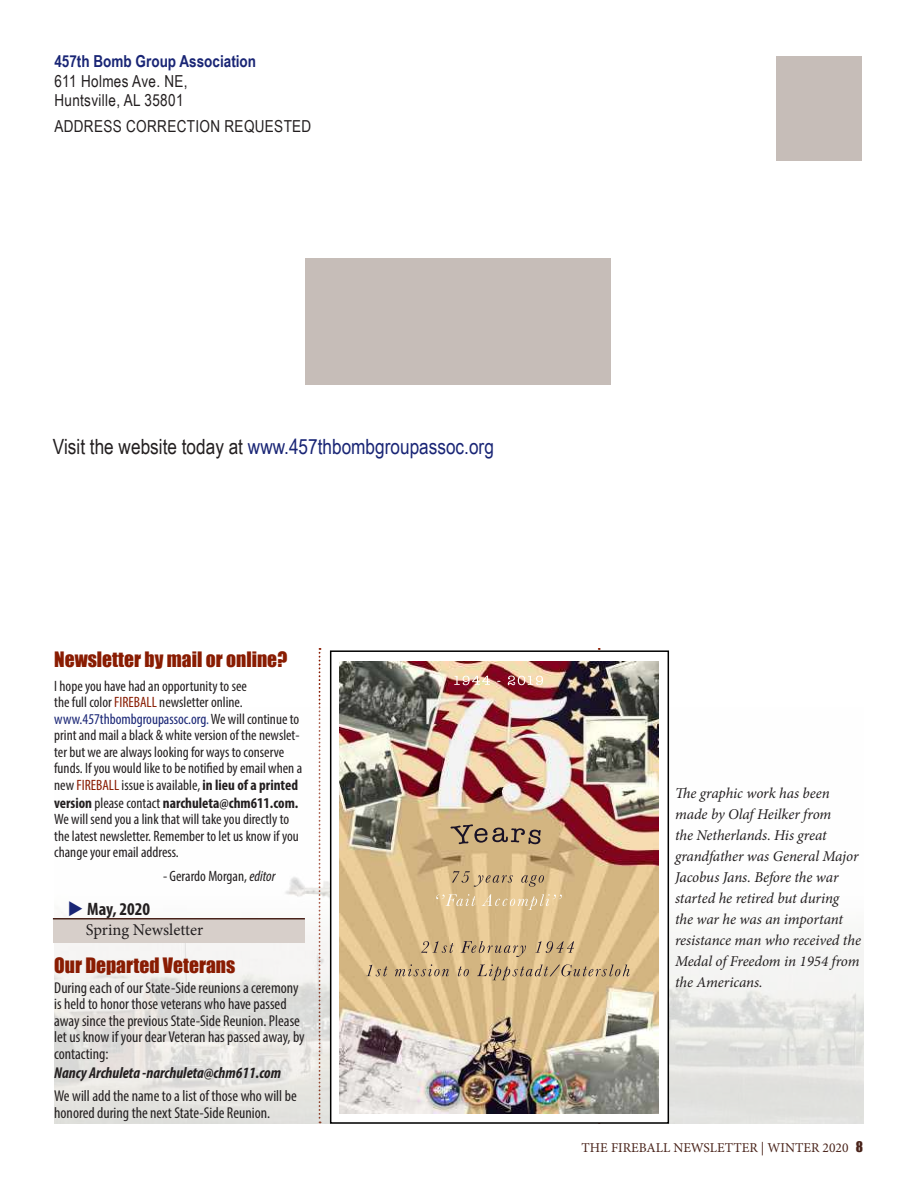
<style>
.page{position:relative;width:918px;height:1188px;background:#fff}
.page>*{position:absolute;margin:0;border:0;box-sizing:border-box;transform-origin:0 0}
.t1{font:21px "Arial Narrow";color:#192575}
.t2{font:19.5px "Impact";color:#891c02}
.t3{font:700 condensed 18px "Myriad Pro";color:#231f20}
.t4{font:16.5px/19.5px "Arial Narrow";letter-spacing:.02em;color:#231f20}
.t5{font:700 16.5px "Arial Narrow";color:#192575}
.t6{font:16.5px "Minion Pro";color:#231f20}
.t7{font:condensed 15.75px/16.5px "Myriad Pro";color:#231f20}
.t8{font:italic 700 condensed 15.75px "Myriad Pro";color:#231f20}
.t9{font:condensed 15px/16.5px "Myriad Pro";color:#231f20}
.t10{font:italic 15px/21px "Minion Pro";letter-spacing:-.005em;color:#231f20}
.t11{font:13.5px "Minion Pro";color:#49231a}
.s1{color:#231f20}
.s2{color:#891c02}
.s3{color:#192575}
.s4{color:#253f8e}
.s5{font-weight:700}
.s6{font-style:italic}
.s7{font-family:"Impact"}
</style>
<div class="page">
<div style="left:777px;top:56px;width:85px;height:104px;background:#c6bdb8"></div>
<div style="left:306px;top:258px;width:305px;height:126px;background:#c6bdb8"></div>
<svg style="left:319px;top:648px;width:2px;height:59px"></svg>
<img style="left:54px;top:707px;width:810px;height:417px">
<div style="left:53px;top:920px;width:252px;height:23px;background:#d7cfca"></div>
<hr style="left:53px;top:918px;width:252px;height:2px;background:#49231a">
<div style="left:331px;top:651px;width:337px;height:472px;background:#fff"></div>
<img style="left:339px;top:661px;width:320px;height:452px">
<img style="left:450px;top:824px;width:58px;height:20px">
<div style="left:330px;top:650px;width:339px;height:474px;border:2px solid #000"></div>
<p class="t5" style="left:54px;top:49px;width:203px">457th Bomb Group Association</p>
<p class="t4" style="left:54px;top:70px;width:135px">611 Holmes Ave. NE,<br>Huntsville, AL 35801</p>
<p class="t4" style="left:54px;top:116px;width:258px">ADDRESS CORRECTION REQUESTED</p>
<h1 class="t1" style="left:53px;top:432px;width:442px"><span class="s1">Visit the website today at</span> www.457thbombgroupassoc.org</h1>
<h2 class="t2" style="left:54px;top:644px;width:235px">Newsletter by mail or online?</h2>
<p class="t9" style="left:54px;top:678px;width:249px">I hope you have had an opportunity to see<br>the full color <span class="s2">FIREBALL</span> newsletter online. <span class="s3">www.457thbombgroupassoc.org</span><span class="s4">.</span> We will continue to print and mail a black &amp; white version of the newslet&shy;ter but we are always looking for ways to conserve funds. If you would like to be notified by email when a new <span class="s2">FIREBALL</span> issue is available, <span class="s5">in lieu of a printed</span></p>
<p class="t9" style="left:54px;top:795px;width:246px"><span class="s5">version</span> please contact <span class="s5">narchuleta@chm611.com.<br></span>We will send you a link that will take you directly to the latest newsletter. Remember to let us know if you change your email address.</p>
<p class="t9" style="left:163px;top:868px;width:114px">- Gerardo Morgan, <span class="s6">editor</span></p>
<p class="t3" style="left:68px;top:897px;width:84px"><span class="s3">◆</span> May, 2020</p>
<h2 class="t2" style="left:54px;top:950px;width:183px">Our Departed Veterans</h2>
<p class="t7" style="left:54px;top:979px;width:252px">During each of our State-Side reunions a ceremony is held to honor those veterans who have passed away since the previous State-Side Reunion. Please let us know if your dear Veteran has passed away, by contacting:</p>
<p class="t8" style="left:54px;top:1063px;width:228px">Nancy Archuleta -narchuleta@chm611.com</p>
<p class="t7" style="left:54px;top:1088px;width:244px">We will add the name to a list of those who will be honored during the next State-Side Reunion.</p>
<p class="t6" style="left:86px;top:919px;width:119px">Spring Newsletter</p>
<p class="t10" style="left:675px;top:783px;width:187px">The graphic work has been made by Olaf Heilker from<br>the Netherlands. His great grandfather was General Major<br>Jacobus Jans. Before the war started he retired but during<br>the war he was an important resistance man who received the<br>Medal of Freedom in 1954 from the Americans.</p>
<p class="t11" style="left:582px;top:1139px;width:283px">THE FIREBALL NEWSLETTER | WINTER 2020 <span class="s7">8</span></p>
</div>
